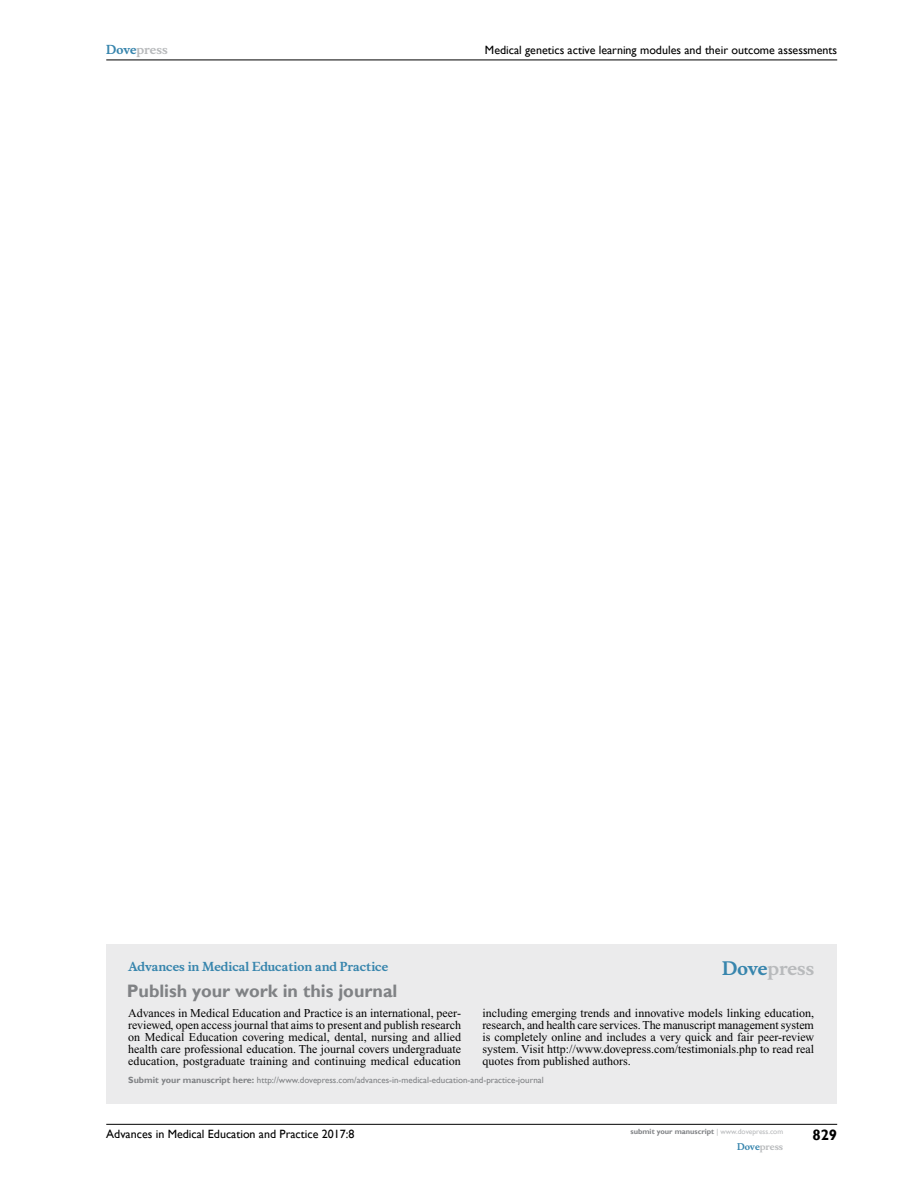
<style>
.page{position:relative;width:918px;height:1188px;background:#fff}
.page>*{position:absolute;margin:0;border:0;box-sizing:border-box;transform-origin:0 0}
.t1{font:700 18px "Gill Sans";color:#808285}
.t2{font:700 18px "Musee";color:#b8babc}
.t3{font:700 15px "Gill Sans";color:#000}
.t4{font:12px/12px "Times New Roman";color:#000;text-align:justify}
.t5{font:12px "Gill Sans";color:#000}
.t6{font:700 12px "Musee";color:#3785ad}
.t7{font:700 12px "Musee";color:#b8babc}
.t8{font:9px "Gill Sans";color:#808285}
.t9{font:700 9px "Musee";color:#b8babc}
.t10{font:700 7.5px "Gill Sans";color:#808285}
.s1{color:#3785ad}
.s2{font-weight:700}
.s3{font-weight:400;color:#b8babc}
</style>
<div class="page">
<div style="left:106px;top:944px;width:731px;height:159px;background:#ebebec"></div>
<hr style="left:106px;top:1124px;width:731px;height:1px;background:#000">
<hr style="left:106px;top:60px;width:731px;height:1px;background:#000">
<p class="t7" style="left:106px;top:43px;width:63px"><span class="s1">Dove</span>press</p>
<p class="t5" style="left:485px;top:43px;width:354px">Medical genetics active learning modules and their outcome assessments</p>
<p class="t6" style="left:128px;top:959px;width:262px">Advances in Medical Education and Practice</p>
<h1 class="t1" style="left:127px;top:980px;width:272px">Publish your work in this journal</h1>
<h1 class="t2" style="left:722px;top:958px;width:94px"><span class="s1">Dove</span>press</h1>
<p class="t4" style="left:128px;top:1007px;width:334px">Advances in Medical Education and Practice is an international, peer&shy;reviewed, open access journal that aims to present and publish research on Medical Education covering medical, dental, nursing and allied health care professional education. The journal covers undergraduate education, postgraduate training and continuing medical education</p>
<p class="t4" style="left:482px;top:1007px;width:333px">including emerging trends and innovative models linking education, research, and health care services. The manuscript management system is completely online and includes a very quick and fair peer-review system. Visit http://www.dovepress.com/testimonials.php to read real quotes from published authors.</p>
<p class="t8" style="left:128px;top:1075px;width:417px"><span class="s2">Submit your manuscript here:</span> http://www.dovepress.com/advances-in-medical-education-and-practice-journal</p>
<p class="t5" style="left:106px;top:1127px;width:250px">Advances in Medical Education and Practice 2017:8</p>
<p class="t10" style="left:631px;top:1127px;width:154px">submit your manuscript <span class="s3">| www.dovepress.com</span></p>
<p class="t9" style="left:737px;top:1141px;width:48px"><span class="s1">Dove</span>press</p>
<p class="t3" style="left:812px;top:1126px;width:26px">829</p>
</div>
